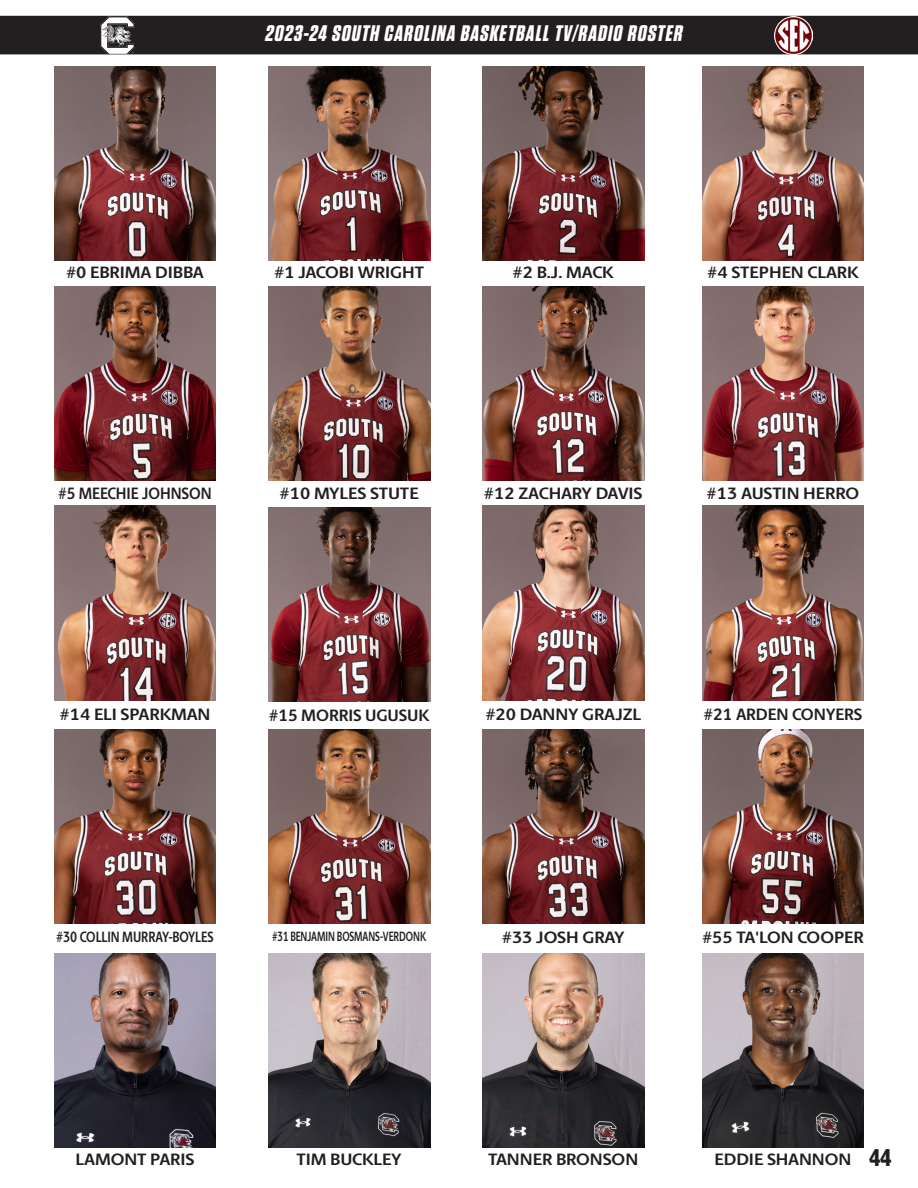
<style>
.page{position:relative;width:918px;height:1188px;background:#fff}
.page>*{position:absolute;margin:0;border:0;box-sizing:border-box;transform-origin:0 0}
.t1{font:24px "Machine IT Cby BT";color:#231f20}
.t2{font:italic 700 22.5px "Tungsten";color:#fff}
.t3{font:700 16.5px "Berlingske Sans";letter-spacing:-.01em;color:#231f20;scale:1.06 1}
.t4{font:700 16.5px "Berlingske Sans";letter-spacing:-.01em;color:#231f20}
.t5{font:700 16.5px "Berlingske Sans";letter-spacing:-.01em;color:#231f20;scale:.9 1}
.t6{font:700 15px "Berlingske Sans";letter-spacing:-.01em;color:#231f20;scale:.8 1}
.t7{font:700 13.5px "Berlingske Sans";letter-spacing:-.01em;color:#231f20;scale:.69 1}
</style>
<div class="page">
<div style="left:0;top:16px;width:918px;height:38px;background:#231f20"></div>
<img style="left:54px;top:66px;width:162px;height:195px">
<img style="left:268px;top:66px;width:162px;height:195px">
<img style="left:482px;top:66px;width:162px;height:195px">
<img style="left:702px;top:66px;width:162px;height:195px">
<img style="left:54px;top:286px;width:162px;height:195px">
<img style="left:54px;top:506px;width:162px;height:194px">
<img style="left:54px;top:729px;width:162px;height:194px">
<img style="left:54px;top:953px;width:162px;height:195px">
<img style="left:268px;top:286px;width:162px;height:195px">
<img style="left:268px;top:508px;width:162px;height:194px">
<img style="left:268px;top:729px;width:162px;height:194px">
<img style="left:268px;top:953px;width:162px;height:195px">
<img style="left:482px;top:286px;width:162px;height:195px">
<img style="left:482px;top:506px;width:162px;height:194px">
<img style="left:482px;top:729px;width:162px;height:194px">
<img style="left:482px;top:953px;width:162px;height:195px">
<img style="left:702px;top:286px;width:162px;height:195px">
<img style="left:702px;top:506px;width:162px;height:194px">
<img style="left:702px;top:730px;width:162px;height:194px">
<img style="left:702px;top:953px;width:162px;height:195px">
<img style="left:101px;top:16px;width:34px;height:38px">
<img style="left:775px;top:16px;width:38px;height:38px">
<p class="t2" style="left:265px;top:21px;width:423px">2023-24 SOUTH CAROLINA BASKETBALL TV/RADIO ROSTER</p>
<p class="t3" style="left:66px;top:261px;width:132px">#0 EBRIMA DIBBA</p>
<p class="t3" style="left:274px;top:261px;width:143px">#1 JACOBI WRIGHT</p>
<p class="t3" style="left:513px;top:261px;width:97px">#2 B.J. MACK</p>
<p class="t3" style="left:707px;top:261px;width:144px">#4 STEPHEN CLARK</p>
<p class="t5" style="left:58px;top:481px;width:172px">#5 MEECHIE JOHNSON</p>
<p class="t3" style="left:280px;top:481px;width:133px">#10 MYLES STUTE</p>
<p class="t3" style="left:484px;top:481px;width:151px">#12 ZACHARY DAVIS</p>
<p class="t3" style="left:707px;top:481px;width:146px">#13 AUSTIN HERRO</p>
<p class="t3" style="left:59px;top:702px;width:144px">#14 ELI SPARKMAN</p>
<p class="t4" style="left:269px;top:703px;width:162px">#15 MORRIS UGUSUK</p>
<p class="t3" style="left:485px;top:702px;width:148px">#20 DANNY GRAJZL</p>
<p class="t4" style="left:704px;top:702px;width:160px">#21 ARDEN CONYERS</p>
<p class="t6" style="left:56px;top:926px;width:199px">#30 COLLIN MURRAY-BOYLES</p>
<p class="t7" style="left:272px;top:926px;width:225px">#31 BENJAMIN BOSMANS-VERDONK</p>
<p class="t3" style="left:502px;top:925px;width:118px">#33 JOSH GRAY</p>
<p class="t3" style="left:702px;top:925px;width:154px">#55 TA'LON COOPER</p>
<p class="t3" style="left:76px;top:1147px;width:114px">LAMONT PARIS</p>
<p class="t3" style="left:297px;top:1147px;width:101px">TIM BUCKLEY</p>
<p class="t3" style="left:488px;top:1147px;width:143px">TANNER BRONSON</p>
<p class="t3" style="left:714px;top:1147px;width:131px">EDDIE SHANNON</p>
<h1 class="t1" style="left:869px;top:1143px;width:23px">44</h1>
</div>
